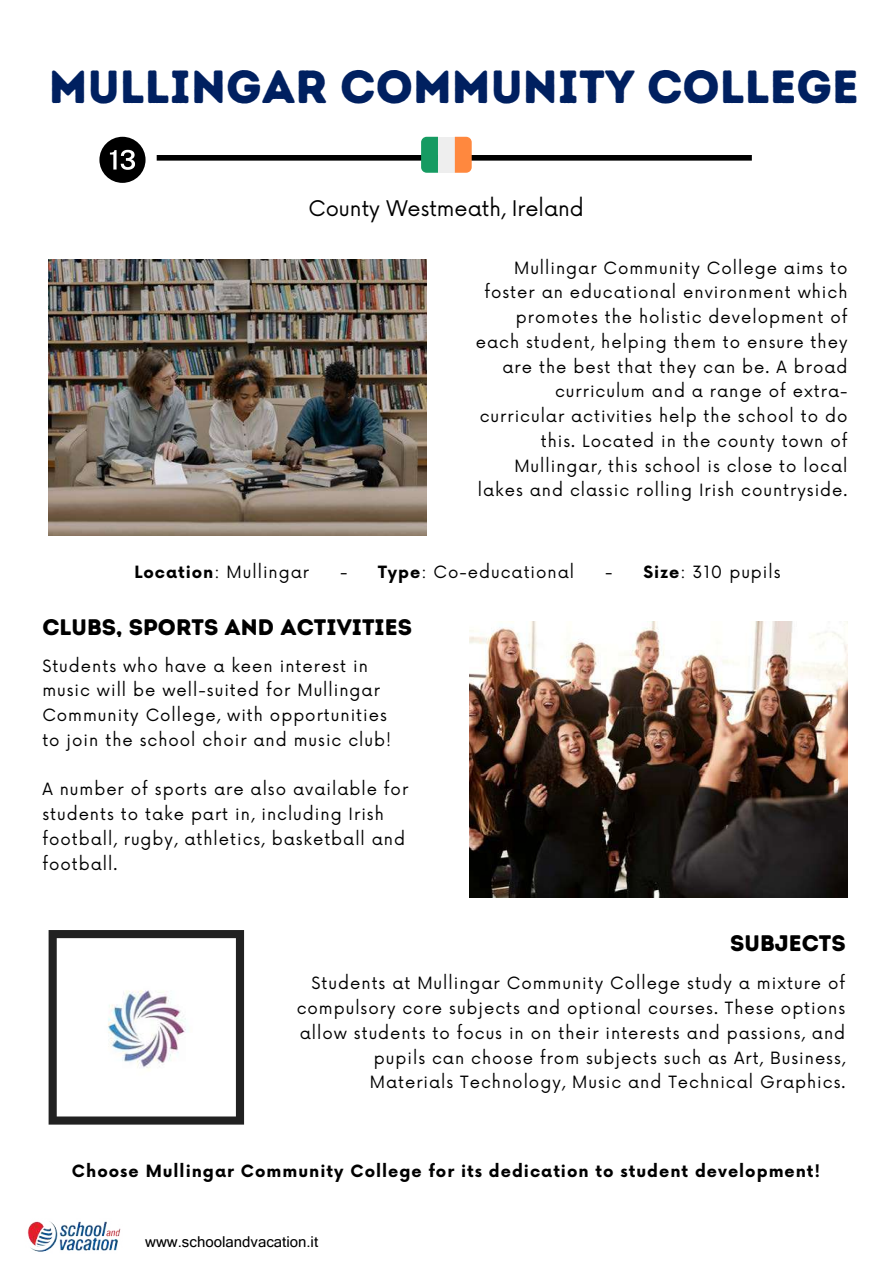
<style>
.page{position:relative;width:893px;height:1264px;background:#fff}
.page>*{position:absolute;margin:0;border:0;box-sizing:border-box;transform-origin:0 0}
.t1{font:46.5px "Intro Rust Base";color:#002060}
.t2{font:22.5px "Intro Rust Base";color:#000}
.t3{font:21px "Now";color:#000}
.t4{font:16.5px/24.8px "Now";letter-spacing:.06em;color:#000;text-align:right}
.t5{font:700 16.5px "Now";letter-spacing:.06em;color:#000}
.t6{font:15px "Microsoft Sans Serif";color:#000}
.s1{font-weight:700}
</style>
<div class="page">
<div style="left:157px;top:155px;width:594px;height:6px;background:#000"></div>
<img style="left:48px;top:260px;width:378px;height:275px">
<svg style="left:49px;top:930px;width:195px;height:194px"></svg>
<img style="left:469px;top:621px;width:378px;height:276px">
<svg style="left:421px;top:137px;width:17px;height:36px"></svg>
<div style="left:438px;top:137px;width:17px;height:36px;background:#eee"></div>
<svg style="left:455px;top:137px;width:16px;height:36px"></svg>
<img style="left:80px;top:962px;width:132px;height:132px">
<svg style="left:99px;top:137px;width:46px;height:46px"></svg>
<img style="left:27px;top:1221px;width:94px;height:31px">
<h1 class="t1" style="left:49px;top:59px;width:811px">MULLINGAR COMMUNITY COLLEGE</h1>
<p class="t3" style="left:308px;top:196px;width:277px">County Westmeath, Ireland</p>
<p class="t4" style="left:476px;top:256px;width:373px">Mullingar Community College aims to foster an educational environment which promotes the holistic development of each student, helping them to ensure they are the best that they can be. A broad curriculum and a range of extra&shy;curricular activities help the school to do this. Located in the county town of Mullingar, this school is close to local lakes and classic rolling Irish countryside.</p>
<p class="t4" style="left:134px;top:560px;width:176px"><span class="s1">Location</span>: Mullingar</p>
<p class="t4" style="left:340px;top:560px;width:236px">- <span class="s1">Type</span>: Co-educational</p>
<p class="t4" style="left:605px;top:560px;width:177px">- <span class="s1">Size</span>: 310 pupils</p>
<h2 class="t2" style="left:42px;top:613px;width:371px">CLUBS, SPORTS AND ACTIVITIES</h2>
<p class="t4" style="left:42px;top:654px;width:350px;text-align:left">Students who have a keen interest in music will be well-suited for Mullingar Community College, with opportunities to join the school choir and music club!</p>
<p class="t4" style="left:42px;top:777px;width:367px;text-align:left">A number of sports are also available for students to take part in, including Irish football, rugby, athletics, basketball and football.</p>
<h2 class="t2" style="left:730px;top:930px;width:117px">SUBJECTS</h2>
<p class="t4" style="left:297px;top:971px;width:550px">Students at Mullingar Community College study a mixture of compulsory core subjects and optional courses. These options allow students to focus in on their interests and passions, and pupils can choose from subjects such as Art, Business, Materials Technology, Music and Technical Graphics.</p>
<p class="t5" style="left:72px;top:1161px;width:749px">Choose Mullingar Community College for its dedication to student development!</p>
<p class="t6" style="left:145px;top:1232px;width:174px">www.schoolandvacation.it</p>
</div>
